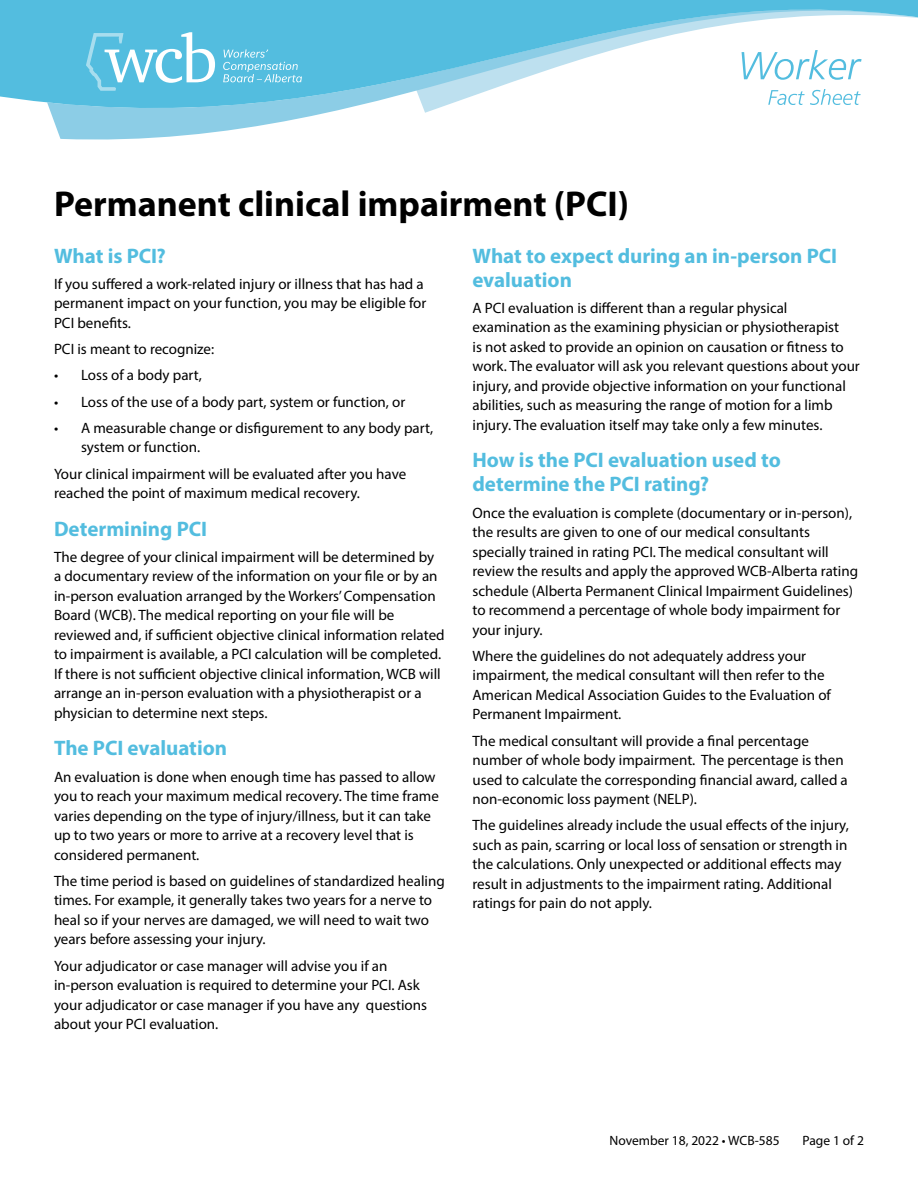
<style>
.page{position:relative;width:918px;height:1188px;background:#fff}
.page>*{position:absolute;margin:0;border:0;box-sizing:border-box;transform-origin:0 0}
.t1{font:700 36px "Myriad Pro";color:#000}
.t2{font:700 21px/24px "Myriad Pro";letter-spacing:-.005em;color:#53bddf}
.t3{font:15px/19.5px "Myriad Pro";color:#000}
.t4{font:13.5px "Myriad Pro";color:#000}
</style>
<div class="page">
<svg style="left:0;top:0;width:918px;height:140px"></svg>
<svg style="left:742px;top:50px;width:120px;height:30px"></svg>
<svg style="left:768px;top:89px;width:93px;height:16px"></svg>
<svg style="left:223px;top:49px;width:79px;height:33px;background:#6ec7e3"></svg>
<svg style="left:86px;top:32px;width:129px;height:59px"></svg>
<h1 class="t1" style="left:54px;top:180px;width:577px">Permanent clinical impairment (PCI)</h1>
<h2 class="t2" style="left:54px;top:243px;width:113px">What is PCI?</h2>
<p class="t3" style="left:54px;top:274px;width:374px">If you suffered a work-related injury or illness that has had a permanent impact on your function, you may be eligible for<br>PCI benefits.</p>
<p class="t3" style="left:54px;top:339px;width:162px">PCI is meant to recognize:</p>
<p class="t3" style="left:54px;top:365px;width:149px">• Loss of a body part,</p>
<p class="t3" style="left:54px;top:392px;width:353px">• Loss of the use of a body part, system or function, or</p>
<p class="t3" style="left:81px;top:418px;width:354px;text-indent:-27px">• A measurable change or disfigurement to any body part, system or function.</p>
<p class="t3" style="left:54px;top:464px;width:354px">Your clinical impairment will be evaluated after you have reached the point of maximum medical recovery.</p>
<h2 class="t2" style="left:54px;top:516px;width:155px">Determining PCI</h2>
<p class="t3" style="left:54px;top:547px;width:392px">The degree of your clinical impairment will be determined by a documentary review of the information on your file or by an in-person evaluation arranged by the Workers’ Compensation Board (WCB). The medical reporting on your file will be reviewed and, if sufficient objective clinical information related to impairment is available, a PCI calculation will be completed.<br>If there is not sufficient objective clinical information, WCB will arrange an in-person evaluation with a physiotherapist or a physician to determine next steps.</p>
<h2 class="t2" style="left:54px;top:736px;width:175px">The PCI evaluation</h2>
<p class="t3" style="left:54px;top:767px;width:386px">An evaluation is done when enough time has passed to allow you to reach your maximum medical recovery. The time frame varies depending on the type of injury/illness, but it can take up to two years or more to arrive at a recovery level that is considered permanent.</p>
<p class="t3" style="left:54px;top:871px;width:392px">The time period is based on guidelines of standardized healing times. For example, it generally takes two years for a nerve to heal so if your nerves are damaged, we will need to wait two years before assessing your injury.</p>
<p class="t3" style="left:54px;top:956px;width:375px">Your adjudicator or case manager will advise you if an in-person evaluation is required to determine your PCI. Ask your adjudicator or case manager if you have any questions about your PCI evaluation.</p>
<h2 class="t2" style="left:472px;top:243px;width:366px">What to expect during an in-person PCI evaluation</h2>
<p class="t3" style="left:472px;top:298px;width:389px">A PCI evaluation is different than a regular physical examination as the examining physician or physiotherapist<br>is not asked to provide an opinion on causation or fitness to work. The evaluator will ask you relevant questions about your injury, and provide objective information on your functional abilities, such as measuring the range of motion for a limb injury. The evaluation itself may take only a few minutes.</p>
<h2 class="t2" style="left:472px;top:448px;width:310px">How is the PCI evaluation used to determine the PCI rating?</h2>
<p class="t3" style="left:472px;top:503px;width:387px">Once the evaluation is complete (documentary or in-person), the results are given to one of our medical consultants specially trained in rating PCI. The medical consultant will review the results and apply the approved WCB-Alberta rating schedule (Alberta Permanent Clinical Impairment Guidelines) to recommend a percentage of whole body impairment for your injury.</p>
<p class="t3" style="left:472px;top:646px;width:360px">Where the guidelines do not adequately address your impairment, the medical consultant will then refer to the American Medical Association Guides to the Evaluation of Permanent Impairment.</p>
<p class="t3" style="left:472px;top:731px;width:377px">The medical consultant will provide a final percentage number of whole body impairment. The percentage is then used to calculate the corresponding financial award, called a non-economic loss payment (NELP).</p>
<p class="t3" style="left:472px;top:815px;width:378px">The guidelines already include the usual effects of the injury, such as pain, scarring or local loss of sensation or strength in the calculations. Only unexpected or additional effects may result in adjustments to the impairment rating. Additional ratings for pain do not apply.</p>
<p class="t4" style="left:610px;top:1132px;width:172px">November 18, 2022 • WCB-585</p>
<p class="t4" style="left:803px;top:1132px;width:63px">Page 1 of 2</p>
</div>
